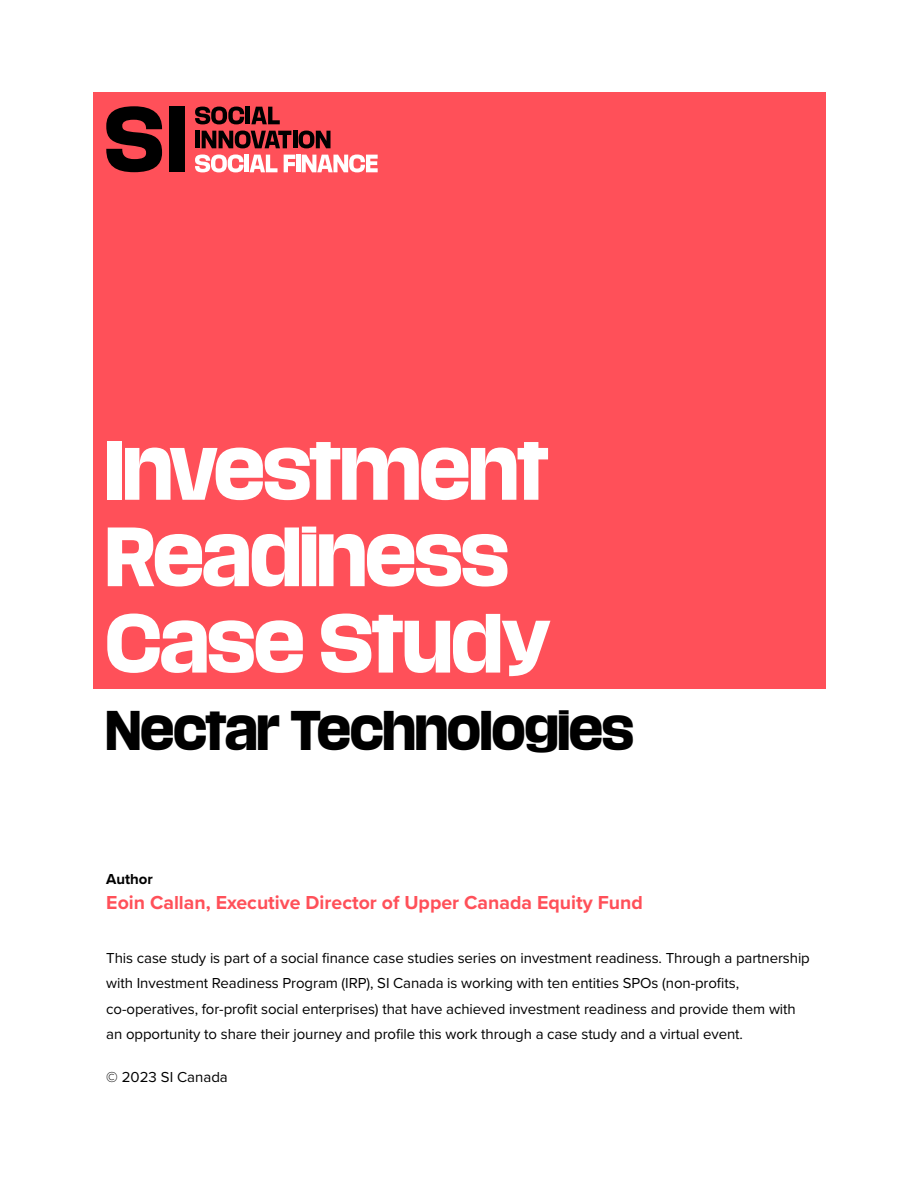
<style>
.page{position:relative;width:918px;height:1188px;background:#fff}
.page>*{position:absolute;margin:0;border:0;box-sizing:border-box;transform-origin:0 0}
.t1{font:700 72px/86.4px "Media Sans";color:#fff}
.t2{font:700 48px "Media Sans";color:#000}
.t3{font:700 19.5px "Proxima Nova";color:#ff5059}
.t4{font:15px/25.5px "Proxima Nova";letter-spacing:-.005em;color:#000}
.t5{font:700 15px "Proxima Nova";color:#000}
</style>
<div class="page">
<div style="left:93px;top:93px;width:732px;height:596px;background:#ff5059"></div>
<svg style="left:106px;top:106px;width:56px;height:66px"></svg>
<div style="left:169px;top:107px;width:16px;height:65px;background:#000"></div>
<svg style="left:195px;top:107px;width:49px;height:17px"></svg>
<hr style="left:246px;top:107px;width:4px;height:17px;background:#000">
<svg style="left:251px;top:107px;width:29px;height:17px"></svg>
<hr style="left:195px;top:131px;width:4px;height:17px;background:#000">
<svg style="left:202px;top:131px;width:89px;height:17px"></svg>
<hr style="left:293px;top:131px;width:4px;height:17px;background:#000">
<svg style="left:299px;top:131px;width:32px;height:17px"></svg>
<svg style="left:195px;top:155px;width:48px;height:17px"></svg>
<div style="left:244px;top:155px;width:5px;height:17px;background:#fff"></div>
<svg style="left:250px;top:155px;width:28px;height:17px"></svg>
<svg style="left:284px;top:155px;width:11px;height:17px"></svg>
<div style="left:296px;top:155px;width:5px;height:17px;background:#fff"></div>
<svg style="left:302px;top:155px;width:76px;height:17px"></svg>
<h1 class="t1" style="left:106px;top:424px;width:446px">Investment<br>Readiness<br>Case Study</h1>
<h2 class="t2" style="left:106px;top:702px;width:529px">Nectar Technologies</h2>
<p class="t5" style="left:106px;top:867px;width:48px">Author</p>
<h3 class="t3" style="left:106px;top:888px;width:538px">Eoin Callan, Executive Director of Upper Canada Equity Fund</h3>
<p class="t4" style="left:106px;top:944px;width:705px">This case study is part of a social finance case studies series on investment readiness. Through a partnership with Investment Readiness Program (IRP), SI Canada is working with ten entities SPOs (non-profits, co-operatives, for-profit social enterprises) that have achieved investment readiness and provide them with an opportunity to share their journey and profile this work through a case study and a virtual event.</p>
<p class="t4" style="left:106px;top:1063px;width:123px">© 2023 SI Canada</p>
</div>
